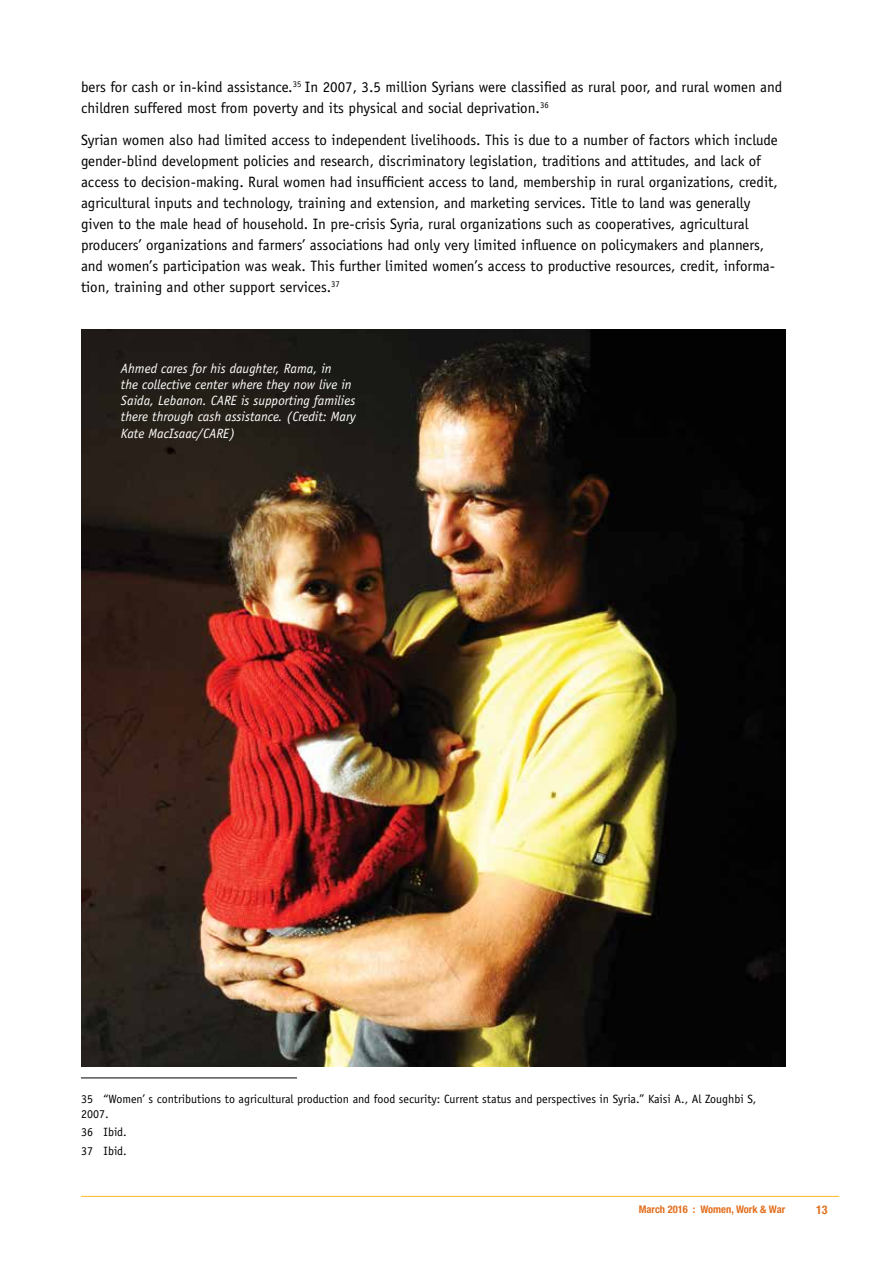
<style>
.page{position:relative;width:893px;height:1263px;background:#fff}
.page>*{position:absolute;margin:0;border:0;box-sizing:border-box;transform-origin:0 0}
.t1{font:15px/21px "Officina Sans Std";color:#000}
.t2{font:italic 13.5px/16.2px "Officina Sans Std";color:#fff}
.t3{font:12px/14.4px "Officina Sans Std";color:#000}
.t4{font:700 condensed 12px "Helvetica Neue LT Std";color:#e36f1e}
.t5{font:700 condensed 10.5px "Helvetica Neue LT Std";color:#e36f1e}
</style>
<div class="page">
<hr style="left:81px;top:1196px;width:758px;height:1px;background:#fdb924">
<hr style="left:81px;top:1077px;width:216px;height:1px;background:#000">
<img style="left:81px;top:330px;width:704px;height:736px">
<p class="t1" style="left:81px;top:77px;width:703px">bers for cash or in-kind assistance.<sup>35</sup> In 2007, 3.5 million Syrians were classified as rural poor, and rural women and children suffered most from poverty and its physical and social deprivation.<sup>36</sup></p>
<p class="t1" style="left:81px;top:130px;width:698px">Syrian women also had limited access to independent livelihoods. This is due to a number of factors which include gender-blind development policies and research, discriminatory legislation, traditions and attitudes, and lack of access to decision-making. Rural women had insufficient access to land, membership in rural organizations, credit, agricultural inputs and technology, training and extension, and marketing services. Title to land was generally given to the male head of household. In pre-crisis Syria, rural organizations such as cooperatives, agricultural producers’ organizations and farmers’ associations had only very limited influence on policymakers and planners, and women’s participation was weak. This further limited women’s access to productive resources, credit, informa&shy;tion, training and other support services.<sup>37</sup></p>
<p class="t2" style="left:121px;top:360px;width:236px">Ahmed cares for his daughter, Rama, in<br>the collective center where they now live in Saida, Lebanon. CARE is supporting families there through cash assistance. (Credit: Mary Kate MacIsaac/CARE)</p>
<p class="t3" style="left:81px;top:1092px;width:677px">35 “Women’ s contributions to agricultural production and food security: Current status and perspectives in Syria.” Kaisi A., Al Zoughbi S,<br>2007.</p>
<p class="t3" style="left:81px;top:1123px;width:47px;line-height:18.8px">36 Ibid.<br>37 Ibid.</p>
<p class="t5" style="left:639px;top:1202px;width:148px">March 2016 : Women, Work &amp; War</p>
<p class="t4" style="left:816px;top:1202px;width:13px">13</p>
</div>
